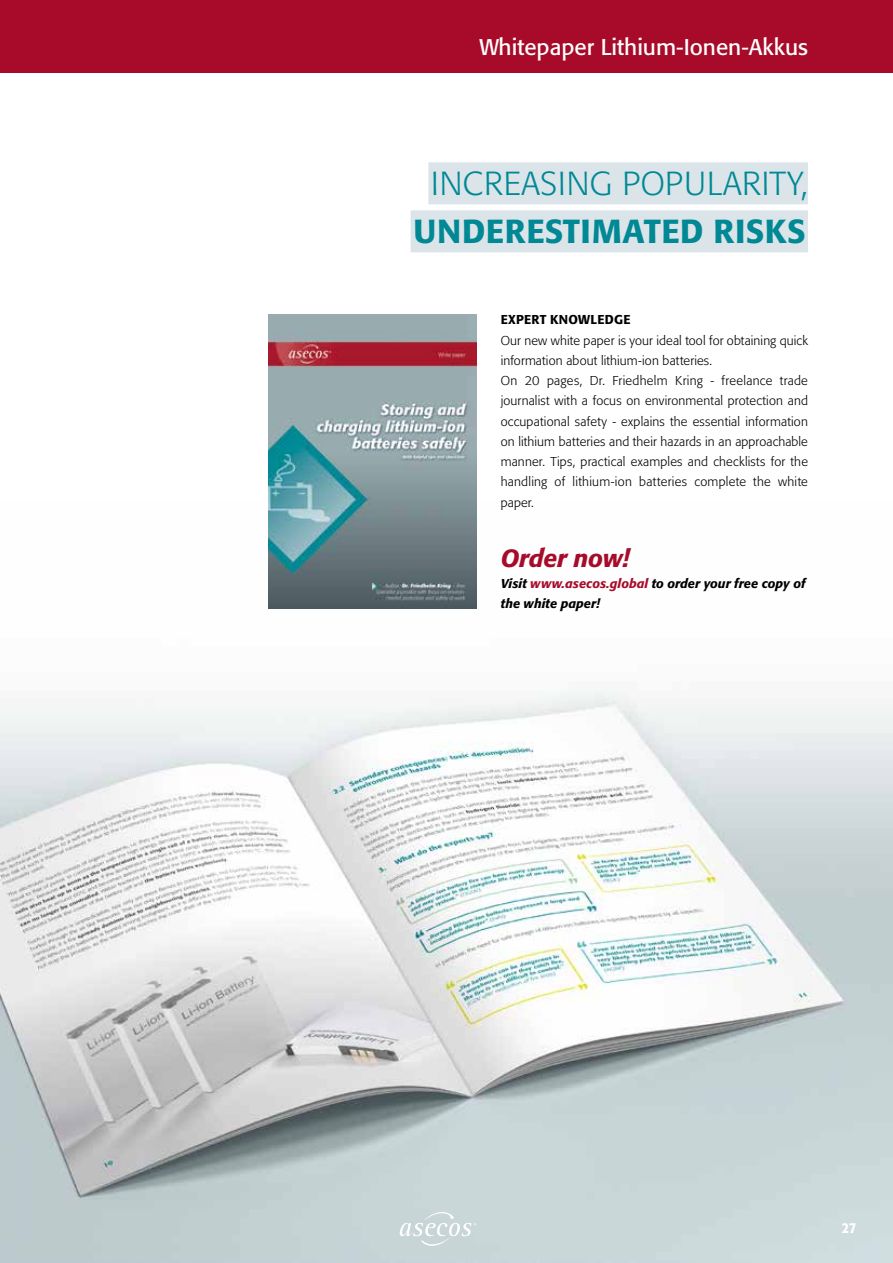
<style>
.page{position:relative;width:893px;height:1263px;background:#fff}
.page>*{position:absolute;margin:0;border:0;box-sizing:border-box;transform-origin:0 0}
.t1{font:300 33px "Formata Pro";letter-spacing:.03em;color:#008895}
.t2{font:500 33px "Formata Pro";letter-spacing:.01em;color:#008895}
.t3{font:italic 500 24.75px "Formata Pro";letter-spacing:-.01em;color:#a70b29}
.t4{font:22.5px "Formata Pro";color:#fff}
.t5{font:500 condensed 15px "Formata Pro";color:#fff}
.t6{font:300 12.75px/20.2px "Formata Pro";letter-spacing:.015em;color:#000}
.t7{font:italic 500 12.75px/20.2px "Formata Pro";letter-spacing:.005em;color:#000}
.t8{font:500 12.75px "Formata Pro";letter-spacing:.02em;color:#000}
.s1{color:#a70b29}
</style>
<div class="page">
<img style="left:0;top:502px;width:893px;height:761px">
<div style="left:428px;top:162px;width:380px;height:42px;background:#dbe5e9"></div>
<div style="left:411px;top:210px;width:397px;height:42px;background:#dbe5e9"></div>
<div style="left:0;top:0;width:893px;height:72px;background:#a70b29"></div>
<img style="left:269px;top:315px;width:207px;height:293px">
<svg style="left:400px;top:1212px;width:76px;height:34px;background:#cfdbdc"></svg>
<h3 class="t4" style="left:479px;top:33px;width:330px">Whitepaper Lithium-Ionen-Akkus</h3>
<h1 class="t1" style="left:431px;top:163px;width:378px">INCREASING POPULARITY,</h1>
<h1 class="t2" style="left:413px;top:210px;width:394px">UNDERESTIMATED RISKS</h1>
<p class="t8" style="left:501px;top:312px;width:131px">EXPERT KNOWLEDGE</p>
<p class="t6" style="left:501px;top:330px;width:309px">Our new white paper is your ideal tool for obtaining quick information about lithium-ion batteries.<br>On 20 pages, Dr. Friedhelm Kring - freelance trade journalist with a focus on environmental protection and occupational safety - explains the essential information on lithium batteries and their hazards in an approachable manner. Tips, practical examples and checklists for the handling of lithium-ion batteries complete the white paper.</p>
<h2 class="t3" style="left:501px;top:543px;width:130px">Order now!</h2>
<p class="t7" style="left:501px;top:573px;width:306px">Visit <span class="s1">www.asecos.global</span> to order your free copy of the white paper!</p>
<p class="t5" style="left:842px;top:1217px;width:16px">27</p>
</div>
